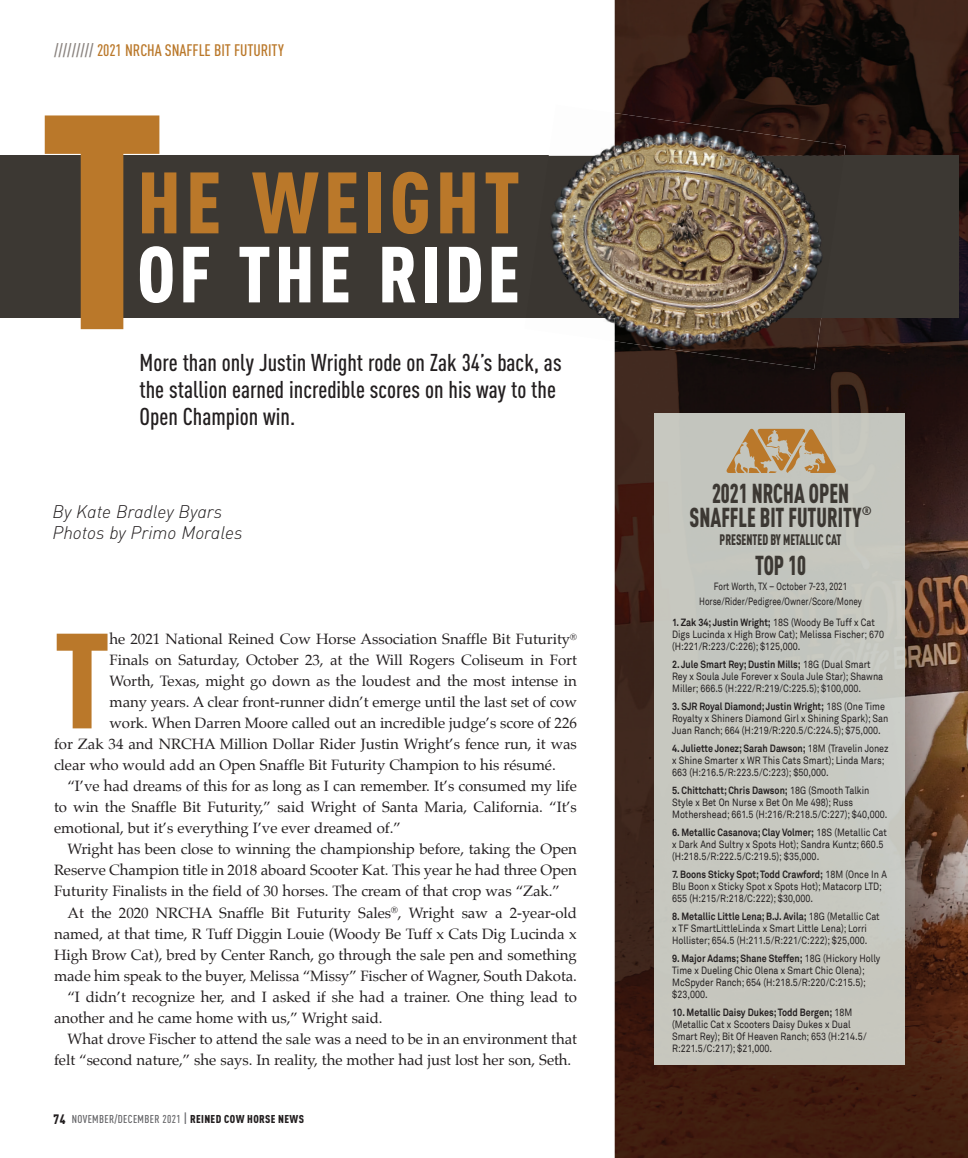
<style>
.page{position:relative;width:968px;height:1158px;background:#fff}
.page>*{position:absolute;margin:0;border:0;box-sizing:border-box;transform-origin:0 0}
.t1{font:900 300px "DIN Cond";color:#ba782a}
.t2{font:900 133.05px "DIN Cond";color:#ba782a}
.t3{font:900 85.5px "DIN Cond";letter-spacing:.055em;color:#ba782a}
.t4{font:900 78px "DIN Cond";letter-spacing:.05em;color:#fff}
.t5{font:900 27px/24px "DIN Cond";color:#3c3833;text-align:center;scale:.78 1}
.t6{font:500 24px/27px "DIN Cond";color:#231f20}
.t7{font:18px/21px "DIN Light Italic Alt";color:#231f20}
.t8{font:500 16.5px "DIN Cond";letter-spacing:-.005em;color:#ba782a}
.t9{font:15px "Palatino";letter-spacing:-.005em;color:#231f20}
.t10{font:900 15px "DIN Cond";color:#3c3833;scale:.78 1}
.t11{font:900 12px "DIN Cond";color:#3c3833}
.t12{font:500 11.25px "DIN Cond";letter-spacing:.03em;color:#636366}
.t13{font:10.5px/12px "Akkurat";color:#231f20;scale:.85 1}
.t14{font:10.5px/14.9px "Akkurat";color:#231f20;text-align:center;scale:.78 1}
.s1{color:#89827e}
.s2{font-weight:900;font-size:13.5px;color:#231f20}
.s3{font-size:13.5px}
.s4{font-weight:900;color:#231f20}
.s5{font-weight:700}
</style>
<div class="page">
<img style="left:615px;top:0;width:353px;height:1157px">
<div style="left:0;top:156px;width:959px;height:162px;background:#3c3833"></div>
<img style="left:549px;top:105px;width:66px;height:51px">
<img style="left:615px;top:113px;width:230px;height:43px">
<img style="left:604px;top:318px;width:11px;height:23px">
<img style="left:615px;top:318px;width:206px;height:51px">
<img style="left:551px;top:156px;width:85px;height:60px">
<img style="left:636px;top:156px;width:97px;height:74px">
<img style="left:733px;top:156px;width:88px;height:87px">
<img style="left:551px;top:216px;width:86px;height:102px">
<img style="left:624px;top:230px;width:109px;height:88px">
<img style="left:722px;top:243px;width:101px;height:75px">
<div style="left:654px;top:413px;width:251px;height:651px;background:#c7c7bf"></div>
<svg style="left:726px;top:429px;width:110px;height:44px;background:#bea178"></svg>
<p class="t8" style="left:54px;top:40px;width:231px"><span class="s1">/////////</span> 2021 NRCHA SNAFFLE BIT FUTURITY</p>
<h1 class="t1" style="left:39px;top:34px;width:128px">T</h1>
<h3 class="t3" style="left:137px;top:149px;width:384px">HE WEIGHT</h3>
<h3 class="t4" style="left:137px;top:226px;width:384px">OF THE RIDE</h3>
<h3 class="t6" style="left:140px;top:349px;width:423px">More than only Justin Wright rode on Zak 34’s back, as the stallion earned incredible scores on his way to the<br>Open Champion win.</h3>
<p class="t7" style="left:53px;top:501px;width:191px">By Kate Bradley Byars<br>Photos by Primo Morales</p>
<h2 class="t2" style="left:54px;top:597px;width:58px">T</h2>
<p class="t9" style="left:109px;top:626px;width:469px">he 2021 National Reined Cow Horse Association Snaffle Bit Futurity<sup>®</sup></p>
<p class="t9" style="left:109px;top:647px;width:469px">Finals on Saturday, October 23, at the Will Rogers Coliseum in Fort</p>
<p class="t9" style="left:109px;top:668px;width:469px">Worth, Texas, might go down as the loudest and the most intense in</p>
<p class="t9" style="left:109px;top:689px;width:469px">many years. A clear front-runner didn’t emerge until the last set of cow</p>
<p class="t9" style="left:109px;top:710px;width:469px">work. When Darren Moore called out an incredible judge’s score of 226</p>
<p class="t9" style="left:54px;top:731px;width:524px">for Zak 34 and NRCHA Million Dollar Rider Justin Wright’s fence run, it was</p>
<p class="t9" style="left:54px;top:752px;width:503px">clear who would add an Open Snaffle Bit Futurity Champion to his résumé.</p>
<p class="t9" style="left:68px;top:773px;width:511px">“I’ve had dreams of this for as long as I can remember. It’s consumed my life</p>
<p class="t9" style="left:54px;top:794px;width:524px">to win the Snaffle Bit Futurity,” said Wright of Santa Maria, California. “It’s</p>
<p class="t9" style="left:54px;top:815px;width:348px">emotional, but it’s everything I’ve ever dreamed of.”</p>
<p class="t9" style="left:68px;top:836px;width:511px">Wright has been close to winning the championship before, taking the Open</p>
<p class="t9" style="left:54px;top:857px;width:524px">Reserve Champion title in 2018 aboard Scooter Kat. This year he had three Open</p>
<p class="t9" style="left:54px;top:878px;width:507px">Futurity Finalists in the field of 30 horses. The cream of that crop was “Zak.”</p>
<p class="t9" style="left:68px;top:899px;width:511px">At the 2020 NRCHA Snaffle Bit Futurity Sales<sup>®</sup>, Wright saw a 2-year-old</p>
<p class="t9" style="left:54px;top:920px;width:524px">named, at that time, R Tuff Diggin Louie (Woody Be Tuff x Cats Dig Lucinda x</p>
<p class="t9" style="left:54px;top:941px;width:524px">High Brow Cat), bred by Center Ranch, go through the sale pen and something</p>
<p class="t9" style="left:54px;top:962px;width:524px">made him speak to the buyer, Melissa “Missy” Fischer of Wagner, South Dakota.</p>
<p class="t9" style="left:68px;top:983px;width:511px">“I didn’t recognize her, and I asked if she had a trainer. One thing lead to</p>
<p class="t9" style="left:54px;top:1004px;width:330px">another and he came home with us,” Wright said.</p>
<p class="t9" style="left:68px;top:1025px;width:511px">What drove Fischer to attend the sale was a need to be in an environment that</p>
<p class="t9" style="left:54px;top:1046px;width:519px">felt “second nature,” she says. In reality, the mother had just lost her son, Seth.</p>
<p class="t12" style="left:54px;top:1112px;width:252px"><span class="s2">74</span> NOVEMBER/DECEMBER 2021 <span class="s3">|</span> <span class="s4">REINED COW HORSE NEWS</span></p>
<h3 class="t5" style="left:689px;top:480px;width:222px">2021 NRCHA OPEN<br>SNAFFLE BIT FUTURITY</h3>
<p class="t11" style="left:861px;top:503px;width:12px">®</p>
<p class="t10" style="left:719px;top:530px;width:158px">PRESENTED BY METALLIC CAT</p>
<h3 class="t5" style="left:755px;top:552px;width:67px">TOP 10</h3>
<p class="t14" style="left:699px;top:579px;width:210px">Fort Worth, TX – October 7-23, 2021<br>Horse/Rider/Pedigree/Owner/Score/Money</p>
<p class="t13" style="left:672px;top:616px;width:251px"><span class="s5">1. Zak 34; Justin Wright;</span> 18S (Woody Be Tuff x Cat<br>Digs Lucinda x High Brow Cat); Melissa Fischer; 670 (H:221/R:223/C:226); $125,000.</p>
<p class="t13" style="left:672px;top:658px;width:250px"><span class="s5">2. Jule Smart Rey; Dustin Mills;</span> 18G (Dual Smart<br>Rey x Soula Jule Forever x Soula Jule Star); Shawna<br>Miller; 666.5 (H:222/R:219/C:225.5); $100,000.</p>
<p class="t13" style="left:672px;top:700px;width:256px"><span class="s5">3. SJR Royal Diamond; Justin Wright;</span> 18S (One Time<br>Royalty x Shiners Diamond Girl x Shining Spark); San<br>Juan Ranch; 664 (H:219/R:220.5/C:224.5); $75,000.</p>
<p class="t13" style="left:672px;top:742px;width:256px"><span class="s5">4. Juliette Jonez; Sarah Dawson;</span> 18M (Travelin Jonez x Shine Smarter x WR This Cats Smart); Linda Mars;<br>663 (H:216.5/R:223.5/C:223); $50,000.</p>
<p class="t13" style="left:672px;top:784px;width:255px"><span class="s5">5. Chittchatt; Chris Dawson;</span> 18G (Smooth Talkin<br>Style x Bet On Nurse x Bet On Me 498); Russ<br>Mothershead; 661.5 (H:216/R:218.5/C:227); $40,000.</p>
<p class="t13" style="left:672px;top:826px;width:254px"><span class="s5">6. Metallic Casanova; Clay Volmer;</span> 18S (Metallic Cat x Dark And Sultry x Spots Hot); Sandra Kuntz; 660.5 (H:218.5/R:222.5/C:219.5); $35,000.</p>
<p class="t13" style="left:672px;top:868px;width:254px"><span class="s5">7. Boons Sticky Spot; Todd Crawford;</span> 18M (Once In A<br>Blu Boon x Sticky Spot x Spots Hot); Matacorp LTD;<br>655 (H:215/R:218/C:222); $30,000.</p>
<p class="t13" style="left:672px;top:910px;width:246px"><span class="s5">8. Metallic Little Lena; B.J. Avila;</span> 18G (Metallic Cat x TF SmartLittleLinda x Smart Little Lena); Lorri<br>Hollister; 654.5 (H:211.5/R:221/C:222); $25,000.</p>
<p class="t13" style="left:672px;top:952px;width:246px"><span class="s5">9. Major Adams; Shane Steffen;</span> 18G (Hickory Holly Time x Dueling Chic Olena x Smart Chic Olena); McSpyder Ranch; 654 (H:218.5/R:220/C:215.5); $23,000.</p>
<p class="t13" style="left:672px;top:1006px;width:230px"><span class="s5">10. Metallic Daisy Dukes; Todd Bergen;</span> 18M (Metallic Cat x Scooters Daisy Dukes x Dual Smart Rey); Bit Of Heaven Ranch; 653 (H:214.5/ R:221.5/C:217); $21,000.</p>
</div>
